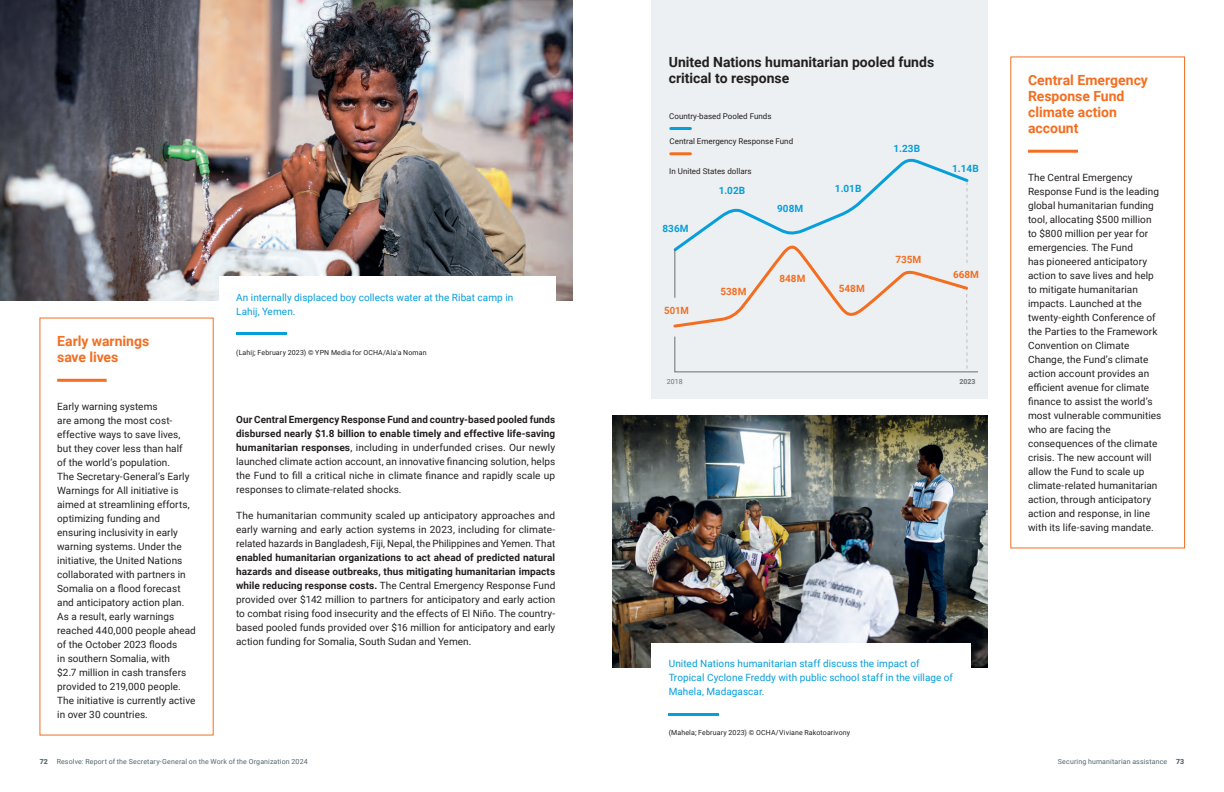
<style>
.page{position:relative;width:1224px;height:792px;background:#fff}
.page>*{position:absolute;margin:0;border:0;box-sizing:border-box;transform-origin:0 0}
.Highlight_Title{font:700 14px/16px "Roboto";color:#f36e21}
.Heading_Chart_small{font:700 14px/16px "Roboto";color:#231f20}
.TX_justified{font:10px/14px "Roboto";letter-spacing:.005em;color:#231f20}
.Body_copy{font:10px/14px "Roboto";letter-spacing:.005em;color:#231f20;text-align:justify}
.Caption_blue_text{font:10px/14px "Roboto";letter-spacing:.005em;color:#069edb}
.t1{font:700 10px "Roboto";color:#069edb}
.t2{font:700 10px "Roboto";color:#f36e21}
.t3{font:700 10px "Roboto";color:#f36e21;scale:.96 1}
.chart_text{font:8px "Roboto";color:#231f20}
.t4{font:7px "Roboto";letter-spacing:.02em;color:#53656e}
.Caption_copyright_black{font:7px "Roboto";letter-spacing:.02em;color:#231f20}
.t5{font:7px "Roboto";color:#6c6d70}
.t6{font:700 7px "Roboto";color:#6c6d70}
.t7{font:900 7px "Roboto";color:#53656e}
.s1{font-weight:700}
</style>
<div class="page">
<div style="left:652px;top:0;width:336px;height:399px;background:#edf0f2"></div>
<img style="left:0;top:0;width:572px;height:301px">
<img style="left:612px;top:416px;width:376px;height:251px">
<div style="left:219px;top:276px;width:336px;height:96px;background:#fff"></div>
<hr style="left:236px;top:332px;width:51px;height:3px;background:#069edb">
<div style="left:652px;top:643px;width:319px;height:109px;background:#fff"></div>
<hr style="left:669px;top:713px;width:50px;height:3px;background:#069edb">
<hr style="left:1028px;top:150px;width:50px;height:3px;background:#f36e21">
<div style="left:1011px;top:57px;width:174px;height:491px;border:1px solid #f36e21"></div>
<hr style="left:57px;top:379px;width:50px;height:3px;background:#f36e21">
<hr style="left:671px;top:127px;width:19px;height:3px;background:#069edb">
<hr style="left:671px;top:152px;width:19px;height:3px;background:#f36e21">
<svg style="left:672px;top:154px;width:306px;height:218px"></svg>
<p class="Highlight_Title" style="left:57px;top:332px;width:94px">Early warnings save lives</p>
<p class="TX_justified" style="left:57px;top:399px;width:140px">Early warning systems<br>are among the most cost&shy;effective ways to save lives, but they cover less than half<br>of the world’s population.<br>The Secretary-General’s Early<br>Warnings for All initiative is aimed at streamlining efforts, optimizing funding and ensuring inclusivity in early warning systems. Under the initiative, the United Nations collaborated with partners in<br>Somalia on a flood forecast and anticipatory action plan.<br>As a result, early warnings reached 440,000 people ahead of the October 2023 floods<br>in southern Somalia, with<br>$2.7 million in cash transfers provided to 219,000 people.<br>The initiative is currently active in over 30 countries.</p>
<p class="Caption_blue_text" style="left:236px;top:290px;width:279px">An internally displaced boy collects water at the Ribat camp in<br>Lahij, Yemen.</p>
<p class="Caption_copyright_black" style="left:236px;top:348px;width:192px">(Lahij; February 2023) © YPN Media for OCHA/Ala'a Noman</p>
<p class="Body_copy" style="left:236px;top:412px;width:321px"><span class="s1">Our Central Emergency Response Fund and country-based pooled funds disbursed nearly $1.8 billion to enable timely and effective life-saving humanitarian responses</span>, including in underfunded crises. Our newly launched climate action account, an innovative financing solution, helps the Fund to fill a critical niche in climate finance and rapidly scale up responses to climate-related shocks.</p>
<p class="Body_copy" style="left:236px;top:508px;width:321px">The humanitarian community scaled up anticipatory approaches and early warning and early action systems in 2023, including for climate&shy;related hazards in Bangladesh, Fiji, Nepal, the Philippines and Yemen. That <span class="s1">enabled humanitarian organizations to act ahead of predicted natural hazards and disease outbreaks, thus mitigating humanitarian impacts while reducing response costs.</span> The Central Emergency Response Fund provided over $142 million to partners for anticipatory and early action to combat rising food insecurity and the effects of El Niño. The country&shy;based pooled funds provided over $16 million for anticipatory and early action funding for Somalia, South Sudan and Yemen.</p>
<p class="Heading_Chart_small" style="left:669px;top:54px;width:267px">United Nations humanitarian pooled funds critical to response</p>
<p class="chart_text" style="left:669px;top:110px;width:104px">Country-based Pooled Funds</p>
<p class="chart_text" style="left:670px;top:135px;width:125px">Central Emergency Response Fund</p>
<p class="chart_text" style="left:669px;top:166px;width:84px">In United States dollars</p>
<p class="t1" style="left:719px;top:184px;width:28px">1.02B</p>
<p class="t1" style="left:835px;top:181px;width:28px">1.01B</p>
<p class="t1" style="left:663px;top:222px;width:28px">836M</p>
<p class="t3" style="left:664px;top:304px;width:27px">501M</p>
<p class="t2" style="left:720px;top:284px;width:28px">538M</p>
<p class="t1" style="left:777px;top:201px;width:28px">908M</p>
<p class="t2" style="left:779px;top:271px;width:28px">848M</p>
<p class="t2" style="left:839px;top:281px;width:27px">548M</p>
<p class="t1" style="left:894px;top:141px;width:28px">1.23B</p>
<p class="t2" style="left:895px;top:253px;width:28px">735M</p>
<p class="t1" style="left:952px;top:161px;width:28px">1.14B</p>
<p class="t2" style="left:953px;top:267px;width:28px">668M</p>
<p class="t5" style="left:667px;top:376px;width:17px">2018</p>
<p class="t6" style="left:959px;top:376px;width:18px">2023</p>
<p class="Highlight_Title" style="left:1028px;top:71px;width:121px">Central Emergency<br>Response Fund climate action account</p>
<p class="TX_justified" style="left:1028px;top:170px;width:135px">The Central Emergency<br>Response Fund is the leading global humanitarian funding tool, allocating $500 million to $800 million per year for emergencies. The Fund<br>has pioneered anticipatory action to save lives and help to mitigate humanitarian impacts. Launched at the twenty-eighth Conference of the Parties to the Framework<br>Convention on Climate<br>Change, the Fund’s climate action account provides an efficient avenue for climate finance to assist the world’s most vulnerable communities who are facing the consequences of the climate crisis. The new account will allow the Fund to scale up climate-related humanitarian action, through anticipatory action and response, in line with its life-saving mandate.</p>
<p class="Caption_blue_text" style="left:669px;top:656px;width:286px">United Nations humanitarian staff discuss the impact of<br>Tropical Cyclone Freddy with public school staff in the village of<br>Mahela, Madagascar.</p>
<p class="Caption_copyright_black" style="left:669px;top:728px;width:183px">(Mahela; February 2023) © OCHA/Viviane Rakotoarivony</p>
<p class="t7" style="left:40px;top:756px;width:10px">72</p>
<p class="t4" style="left:57px;top:756px;width:253px">Resolve: Report of the Secretary-General on the Work of the Organization 2024</p>
<p class="t4" style="left:1058px;top:756px;width:111px">Securing humanitarian assistance</p>
<p class="t7" style="left:1176px;top:756px;width:10px">73</p>
</div>
